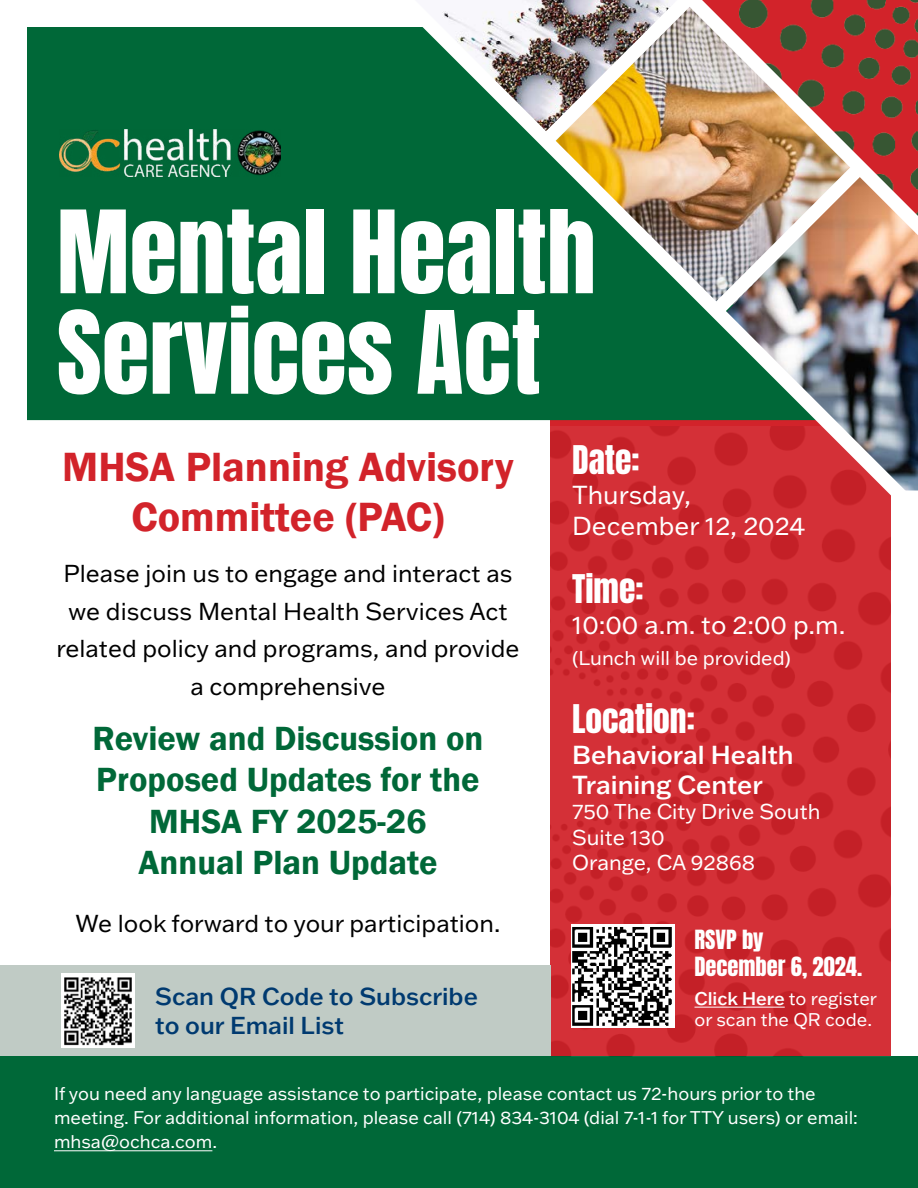
<style>
.page{position:relative;width:918px;height:1188px;background:#fff}
.page>*{position:absolute;margin:0;border:0;box-sizing:border-box;transform-origin:0 0}
.t1{font:97.5px "Anton";color:#fff}
.t2{font:600 42px/50.4px "Franklin Gothic";color:#d2232a;text-align:center}
.t3{font:600 34.5px/41.4px "Franklin Gothic";color:#006838;text-align:center}
.t4{font:33.6px "Anton";color:#fff}
.t5{font:25.5px "Franklin Gothic ATF";color:#fff}
.t6{font:500 25.5px "Franklin Gothic ATF";color:#fff}
.t7{font:24px/37.5px "Franklin Gothic ATF";color:#000;text-align:center}
.t8{font:500 24px "Franklin Gothic ATF";color:#003a70}
.t9{font:22.5px "Anton";color:#fff}
.t10{font:21px "Franklin Gothic ATF";color:#fff}
.t11{font:19.5px "Franklin Gothic ATF";color:#fff}
.t12{font:18px/24px "Franklin Gothic ATF";color:#fff}
.s1{font-weight:500}
</style>
<div class="page">
<div style="left:0;top:1056px;width:918px;height:132px;background:#006838"></div>
<div style="left:27px;top:27px;width:369px;height:393px;background:#006838"></div>
<img style="left:550px;top:522px;width:341px;height:534px">
<img style="left:396px;top:0;width:522px;height:522px">
<img style="left:707px;top:162px;width:158px;height:158px">
<img style="left:539px;top:0;width:158px;height:148px">
<img style="left:60px;top:130px;width:220px;height:46px">
<div style="left:0;top:966px;width:550px;height:90px;background:#c0cbc5"></div>
<img style="left:61px;top:974px;width:74px;height:74px">
<img style="left:571px;top:924px;width:103px;height:104px">
<hr style="left:694px;top:1007px;width:91px;height:1px;background:#fff">
<hr style="left:54px;top:1151px;width:158px;height:1px;background:#fff">
<p class="t1" style="left:57px;top:203px;width:541px">Mental Health</p>
<p class="t1" style="left:57px;top:303px;width:486px">Services Act</p>
<p class="t2" style="left:62px;top:442px;width:453px">MHSA Planning Advisory<br>Committee (PAC)</p>
<p class="t7" style="left:56px;top:554px;width:465px">Please join us to engage and interact as we discuss Mental Health Services Act related policy and programs, and provide a comprehensive</p>
<p class="t3" style="left:93px;top:718px;width:392px">Review and Discussion on<br>Proposed Updates for the<br>MHSA FY 2025-26</p>
<p class="t3" style="left:138px;top:842px;width:301px">Annual Plan Update</p>
<p class="t7" style="left:76px;top:904px;width:426px">We look forward to your participation.</p>
<p class="t8" style="left:155px;top:981px;width:324px">Scan QR Code to Subscribe</p>
<p class="t8" style="left:155px;top:1010px;width:190px">to our Email List</p>
<p class="t4" style="left:572px;top:442px;width:69px">Date:</p>
<p class="t5" style="left:572px;top:478px;width:121px">Thursday,</p>
<p class="t5" style="left:572px;top:509px;width:234px">December 12, 2024</p>
<p class="t4" style="left:572px;top:572px;width:73px">Time:</p>
<p class="t5" style="left:572px;top:608px;width:275px">10:00 a.m. to 2:00 p.m.</p>
<p class="t11" style="left:572px;top:645px;width:220px">(Lunch will be provided)</p>
<p class="t4" style="left:572px;top:702px;width:124px">Location:</p>
<p class="t6" style="left:572px;top:737px;width:223px">Behavioral Health</p>
<p class="t6" style="left:572px;top:768px;width:192px">Training Center</p>
<p class="t10" style="left:572px;top:798px;width:250px">750 The City Drive South</p>
<p class="t10" style="left:572px;top:823px;width:94px">Suite 130</p>
<p class="t10" style="left:572px;top:848px;width:184px">Orange, CA 92868</p>
<p class="t9" style="left:694px;top:928px;width:71px">RSVP by</p>
<p class="t9" style="left:694px;top:955px;width:169px">December 6, 2024.</p>
<p class="t12" style="left:694px;top:986px;width:184px"><span class="s1">Click Here</span> to register</p>
<p class="t12" style="left:694px;top:1007px;width:179px">or scan the QR code.</p>
<p class="t12" style="left:54px;top:1081px;width:806px">If you need any language assistance to participate, please contact us 72-hours prior to the meeting. For additional information, please call (714) 834-3104 (dial 7-1-1 for TTY users) or email: mhsa@ochca.com.</p>
</div>
